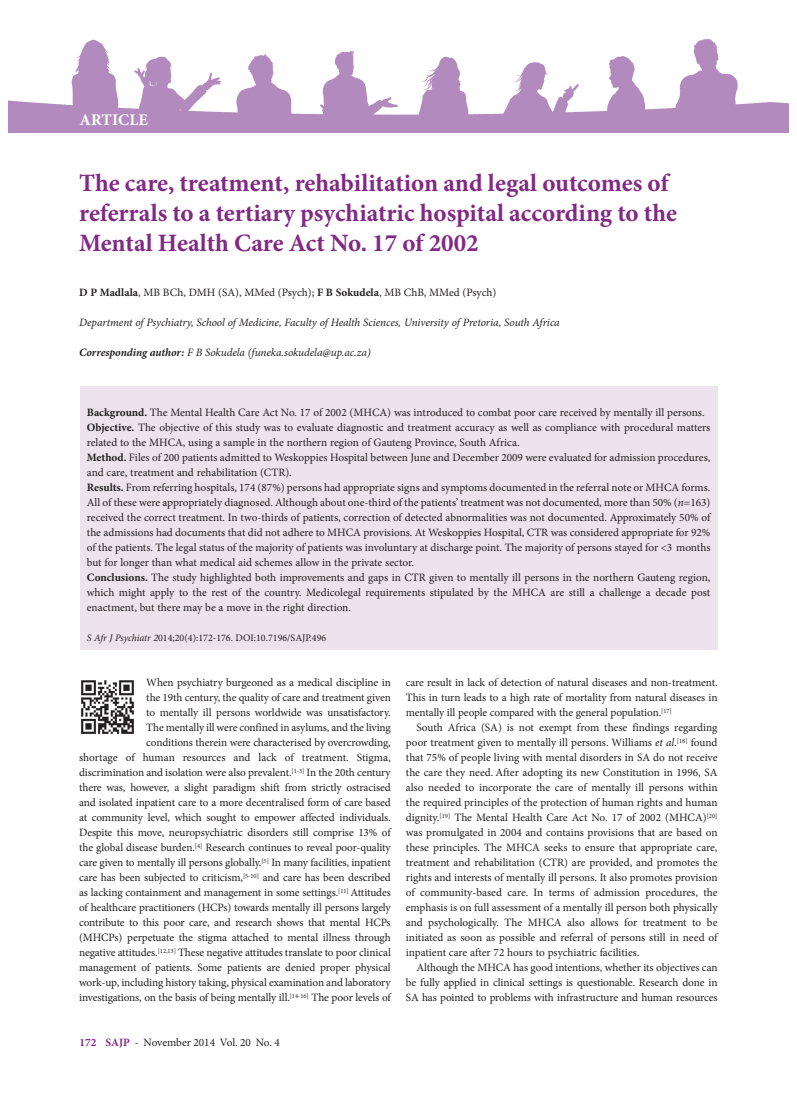
<style>
.page{position:relative;width:797px;height:1105px;background:#fff}
.page>*{position:absolute;margin:0;border:0;box-sizing:border-box;transform-origin:0 0}
.t1{font:700 25px/30px "Minion Pro";color:#822985}
.t2{font:700 16.25px "Minion Pro";letter-spacing:.01em;color:#fff}
.t3{font:11.25px/15px "Minion Pro";letter-spacing:-.01em;color:#231f20;text-align:justify}
.t4{font:italic 11.25px "Minion Pro";letter-spacing:-.005em;color:#231f20}
.t5{font:10px "Minion Pro";color:#231f20}
.s1{font-weight:700}
.s2{font-style:italic}
.s3{font-weight:700;color:#822985}
</style>
<div class="page">
<img style="left:9px;top:39px;width:761px;height:94px">
<img style="left:770px;top:101px;width:18px;height:32px">
<div style="left:80px;top:387px;width:637px;height:263px;background:#ece3ed"></div>
<img style="left:81px;top:680px;width:53px;height:54px">
<h2 class="t2" style="left:79px;top:109px;width:70px">ARTICLE</h2>
<h1 class="t1" style="left:79px;top:168px;width:599px">The care, treatment, rehabilitation and legal outcomes of referrals to a tertiary psychiatric hospital according to the<br>Mental Health Care Act No. 17 of 2002</h1>
<p class="t3" style="left:79px;top:285px;width:419px"><span class="s1">D P Madlala</span>, MB BCh, DMH (SA), MMed (Psych); <span class="s1">F B Sokudela</span>, MB ChB, MMed (Psych)</p>
<p class="t4" style="left:79px;top:315px;width:482px">Department of Psychiatry, School of Medicine, Faculty of Health Sciences, University of Pretoria, South Africa</p>
<p class="t4" style="left:79px;top:345px;width:293px"><span class="s1">Corresponding author:</span> F B Sokudela (funeka.sokudela@up.ac.za)</p>
<p class="t3" style="left:87px;top:405px;width:625px;text-align:left"><span class="s1">Background.</span> The Mental Health Care Act No. 17 of 2002 (MHCA) was introduced to combat poor care received by mentally ill persons.<br><span class="s1">Objective.</span> The objective of this study was to evaluate diagnostic and treatment accuracy as well as compliance with procedural matters related to the MHCA, using a sample in the northern region of Gauteng Province, South Africa.<br><span class="s1">Method.</span> Files of 200 patients admitted to Weskoppies Hospital between June and December 2009 were evaluated for admission procedures, and care, treatment and rehabilitation (CTR).<br><span class="s1">Results.</span> From referring hospitals, 174 (87%) persons had appropriate signs and symptoms documented in the referral note or MHCA forms.<br>All of these were appropriately diagnosed. Although about one-third of the patients’ treatment was not documented, more than 50% (<span class="s2">n</span>=163) received the correct treatment. In two-thirds of patients, correction of detected abnormalities was not documented. Approximately 50% of the admissions had documents that did not adhere to MHCA provisions. At Weskoppies Hospital, CTR was considered appropriate for 92% of the patients. The legal status of the majority of patients was involuntary at discharge point. The majority of persons stayed for &lt;3 months but for longer than what medical aid schemes allow in the private sector.<br><span class="s1">Conclusions.</span> The study highlighted both improvements and gaps in CTR given to mentally ill persons in the northern Gauteng region, which might apply to the rest of the country. Medicolegal requirements stipulated by the MHCA are still a challenge a decade post enactment, but there may be a move in the right direction.</p>
<p class="t5" style="left:87px;top:631px;width:241px"><span class="s2">S Afr J Psychiatr 2</span>014;20(4):172-176. DOI:10.7196/SAJP.496</p>
<p class="t3" style="left:79px;top:675px;width:313px;text-align:right">When psychiatry burgeoned as a medical discipline in<br>the 19th century, the quality of care and treatment given<br>to mentally ill persons worldwide was unsatisfactory.<br>The mentally ill were confined in asylums, and the living<br>conditions therein were characterised by overcrowding,<br>shortage of human resources and lack of treatment. Stigma, discrimination and isolation were also prevalent.<sup>[1-3]</sup> In the 20th century there was, however, a slight paradigm shift from strictly ostracised and isolated inpatient care to a more decentralised form of care based at community level, which sought to empower affected individuals.<br>Despite this move, neuropsychiatric disorders still comprise 13% of the global disease burden.<sup>[4]</sup> Research continues to reveal poor-quality care given to mentally ill persons globally.<sup>[5]</sup> In many facilities, inpatient care has been subjected to criticism,<sup>[5-10]</sup> and care has been described as lacking containment and management in some settings.<sup>[11]</sup> Attitudes of healthcare practitioners (HCPs) towards mentally ill persons largely contribute to this poor care, and research shows that mental HCPs (MHCPs) perpetuate the stigma attached to mental illness through negative attitudes.<sup>[12,13]</sup> These negative attitudes translate to poor clinical management of patients. Some patients are denied proper physical work-up, including history taking, physical examination and laboratory investigations, on the basis of being mentally ill.<sup>[14-16]</sup> The poor levels of</p>
<p class="t3" style="left:406px;top:675px;width:313px">care result in lack of detection of natural diseases and non-treatment.<br>This in turn leads to a high rate of mortality from natural diseases in mentally ill people compared with the general population.<sup>[17]</sup></p>
<p class="t3" style="left:406px;top:720px;width:313px;text-indent:11px">South Africa (SA) is not exempt from these findings regarding poor treatment given to mentally ill persons. Williams <span class="s2">et al</span>.<sup>[18]</sup> found that 75% of people living with mental disorders in SA do not receive the care they need. After adopting its new Constitution in 1996, SA also needed to incorporate the care of mentally ill persons within the required principles of the protection of human rights and human dignity.<sup>[19]</sup> The Mental Health Care Act No. 17 of 2002 (MHCA)<sup>[20] </sup>was promulgated in 2004 and contains provisions that are based on these principles. The MHCA seeks to ensure that appropriate care, treatment and rehabilitation (CTR) are provided, and promotes the rights and interests of mentally ill persons. It also promotes provision of community-based care. In terms of admission procedures, the emphasis is on full assessment of a mentally ill person both physically and psychologically. The MHCA also allows for treatment to be initiated as soon as possible and referral of persons still in need of inpatient care after 72 hours to psychiatric facilities.</p>
<p class="t3" style="left:406px;top:960px;width:313px;text-indent:11px">Although the MHCA has good intentions, whether its objectives can be fully applied in clinical settings is questionable. Research done in SA has pointed to problems with infrastructure and human resources</p>
<p class="t3" style="left:79px;top:1035px;width:202px"><span class="s3">172 SAJP</span> - November 2014 Vol. 20 No. 4</p>
</div>
